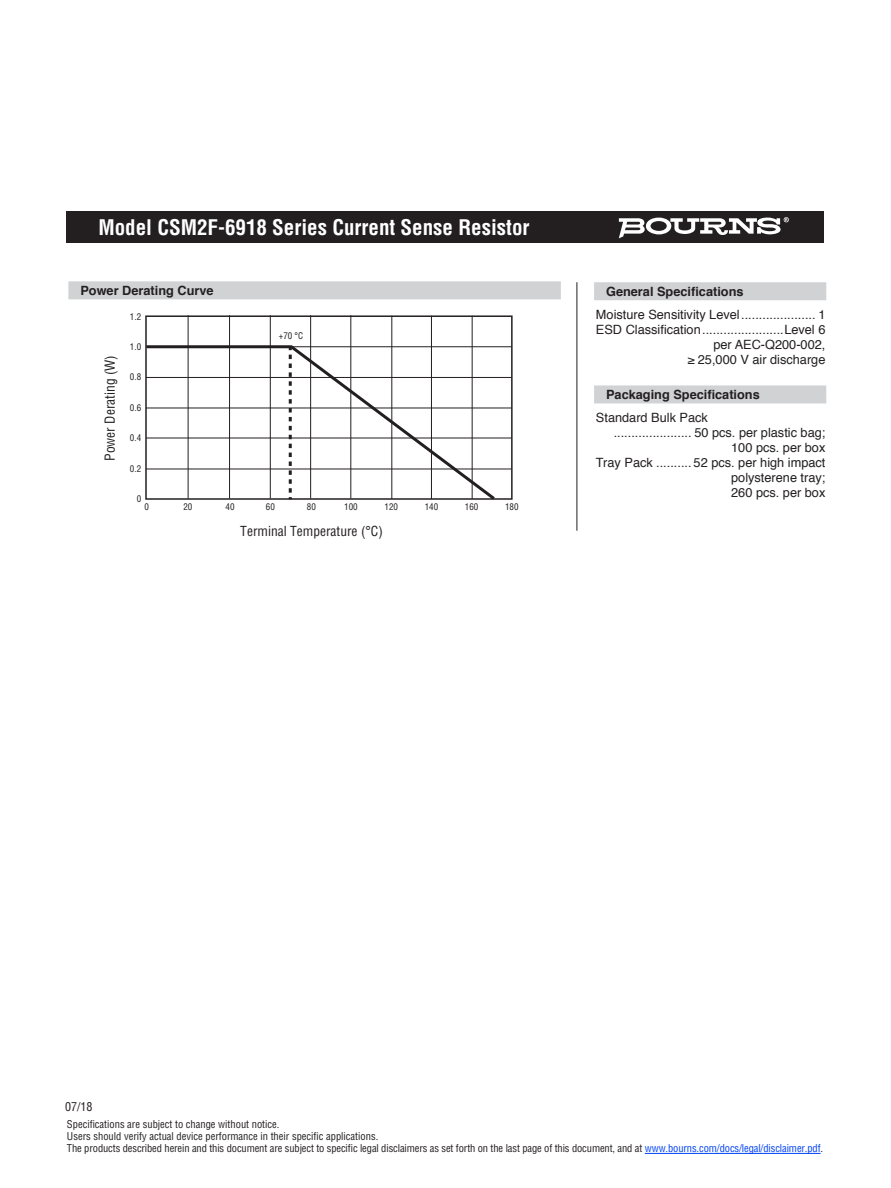
<style>
.page{position:relative;width:891px;height:1188px;background:#fff}
.page>*{position:absolute;margin:0;border:0;box-sizing:border-box;transform-origin:0 0}
.t1{font:700 condensed 21px "Helvetica";color:#fff}
.t2{font:condensed 13.5px "Helvetica";color:#231f20}
.t3{font:12.75px "Helvetica";color:#231f20}
.t4{font:700 12.75px "Helvetica";color:#231f20}
.t5{font:condensed 12px "Helvetica";color:#231f20}
.negative_type_header{font:condensed 10.5px "Helvetica";letter-spacing:-.01em;color:#231f20}
.t6{font:condensed 9px "Helvetica";color:#231f20}
.s1{color:#0042f4}
</style>
<div class="page">
<hr style="left:645px;top:1153px;width:176px;height:1px;background:#0042f4">
<div style="left:67px;top:212px;width:757px;height:31px;background:#231f20"></div>
<svg style="left:619px;top:217px;width:170px;height:21px"></svg>
<div style="left:68px;top:281px;width:493px;height:18px;background:#d1d2d4"></div>
<hr style="left:577px;top:282px;width:1px;height:249px;background:#231f20">
<div style="left:145px;top:315px;width:368px;height:185px;border:2px solid #231f20"></div>
<hr style="left:146px;top:408px;width:366px;height:1px;background:#231f20">
<hr style="left:146px;top:469px;width:366px;height:1px;background:#231f20">
<hr style="left:146px;top:438px;width:366px;height:1px;background:#231f20">
<hr style="left:146px;top:377px;width:366px;height:1px;background:#231f20">
<hr style="left:146px;top:346px;width:366px;height:1px;background:#231f20">
<hr style="left:270px;top:315px;width:1px;height:184px;background:#231f20">
<hr style="left:350px;top:315px;width:1px;height:184px;background:#231f20">
<hr style="left:310px;top:315px;width:1px;height:184px;background:#231f20">
<hr style="left:229px;top:315px;width:1px;height:184px;background:#231f20">
<hr style="left:188px;top:315px;width:1px;height:184px;background:#231f20">
<hr style="left:391px;top:316px;width:1px;height:183px;background:#231f20">
<hr style="left:431px;top:316px;width:1px;height:183px;background:#231f20">
<hr style="left:472px;top:316px;width:1px;height:183px;background:#231f20">
<svg style="left:145px;top:344px;width:353px;height:156px"></svg>
<div style="left:594px;top:385px;width:232px;height:18px;background:#d1d2d4"></div>
<div style="left:594px;top:282px;width:232px;height:18px;background:#d1d2d4"></div>
<p class="t1" style="left:98px;top:215px;width:433px">Model CSM2F-6918 Series Current Sense Resistor</p>
<p class="t4" style="left:80px;top:280px;width:135px">Power Derating Curve</p>
<p class="t2" style="left:101px;top:461px;width:107px;rotate:-90deg">Power Derating (W)</p>
<p class="t6" style="left:130px;top:311px;width:13px">1.2</p>
<p class="t6" style="left:130px;top:341px;width:13px">1.0</p>
<p class="t6" style="left:130px;top:372px;width:13px">0.8</p>
<p class="t6" style="left:130px;top:402px;width:13px">0.6</p>
<p class="t6" style="left:130px;top:433px;width:13px">0.4</p>
<p class="t6" style="left:130px;top:463px;width:13px">0.2</p>
<p class="t6" style="left:279px;top:330px;width:26px">+70 °C</p>
<p class="t6" style="left:137px;top:493px;width:6px">0</p>
<p class="t6" style="left:144px;top:501px;width:6px">0</p>
<p class="t6" style="left:183px;top:501px;width:11px">20</p>
<p class="t6" style="left:226px;top:501px;width:10px">40</p>
<p class="t6" style="left:266px;top:501px;width:10px">60</p>
<p class="t6" style="left:307px;top:501px;width:10px">80</p>
<p class="t6" style="left:344px;top:501px;width:15px">100</p>
<p class="t6" style="left:385px;top:501px;width:15px">120</p>
<p class="t2" style="left:240px;top:523px;width:144px">Terminal Temperature (°C)</p>
<p class="t6" style="left:425px;top:501px;width:15px">140</p>
<p class="t6" style="left:465px;top:501px;width:15px">160</p>
<p class="t6" style="left:505px;top:501px;width:15px">180</p>
<p class="t4" style="left:606px;top:281px;width:139px">General Specifications</p>
<p class="t3" style="left:596px;top:305px;width:231px">Moisture Sensitivity Level..................... 1</p>
<p class="t3" style="left:596px;top:320px;width:231px">ESD Classification.......................Level 6</p>
<p class="t3" style="left:713px;top:335px;width:113px">per AEC-Q200-002,</p>
<p class="t3" style="left:687px;top:350px;width:140px">≥ 25,000 V air discharge</p>
<p class="t4" style="left:606px;top:384px;width:155px">Packaging Specifications</p>
<p class="t3" style="left:596px;top:408px;width:113px">Standard Bulk Pack</p>
<p class="t3" style="left:614px;top:423px;width:213px">...................... 50 pcs. per plastic bag;</p>
<p class="t3" style="left:731px;top:438px;width:96px">100 pcs. per box</p>
<p class="t3" style="left:596px;top:453px;width:231px">Tray Pack .......... 52 pcs. per high impact</p>
<p class="t3" style="left:731px;top:468px;width:96px">polysterene tray;</p>
<p class="t3" style="left:731px;top:483px;width:96px">260 pcs. per box</p>
<p class="t5" style="left:65px;top:1099px;width:29px">07/18</p>
<p class="negative_type_header" style="left:67px;top:1118px;width:214px">Specifications are subject to change without notice.</p>
<p class="negative_type_header" style="left:67px;top:1130px;width:313px">Users should verify actual device performance in their specific applications.</p>
<p class="negative_type_header" style="left:67px;top:1142px;width:758px">The products described herein and this document are subject to specific legal disclaimers as set forth on the last page of this document, and at <span class="s1">www.bourns.com/docs/legal/disclaimer.pdf</span>.</p>
</div>
